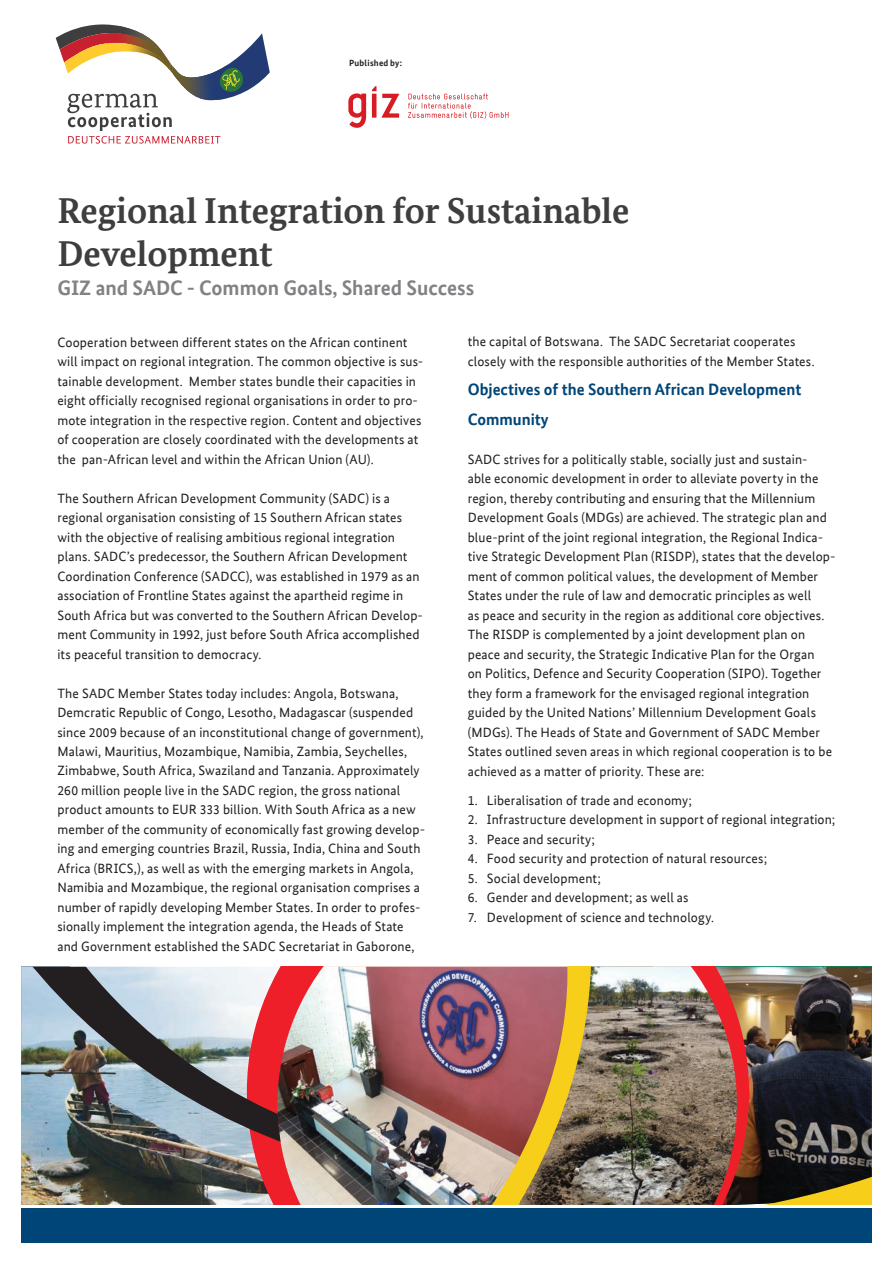
<style>
.page{position:relative;width:893px;height:1263px;background:#fff}
.page>*{position:absolute;margin:0;border:0;box-sizing:border-box;transform-origin:0 0}
.t1{font:700 36px/43.5px "Bundes Serif Office";color:#3e3e3f}
.t2{font:700 21px "Bundes Sans Office";color:#808285}
.t3{font:700 16.5px/29.2px "Bundes Sans Office";color:#004578}
.t4{font:13.5px/19.5px "Bundes Sans Office";letter-spacing:.01em;color:#231f20}
.t5{font:700 9px "Bundes Sans Office";letter-spacing:.025em;color:#231f20}
</style>
<div class="page">
<svg style="left:56px;top:24px;width:214px;height:120px"></svg>
<svg style="left:348px;top:93px;width:18px;height:35px"></svg>
<svg style="left:372px;top:86px;width:27px;height:32px"></svg>
<svg style="left:408px;top:94px;width:100px;height:25px"></svg>
<div style="left:21px;top:1208px;width:851px;height:34px;background:#004578"></div>
<img style="left:750px;top:967px;width:122px;height:54px">
<img style="left:592px;top:967px;width:158px;height:54px">
<img style="left:592px;top:1021px;width:280px;height:184px">
<img style="left:21px;top:967px;width:571px;height:238px">
<svg style="left:493px;top:967px;width:97px;height:238px;background:#ab7a51"></svg>
<p class="t5" style="left:349px;top:58px;width:55px">Published by:</p>
<h1 class="t1" style="left:57px;top:188px;width:574px">Regional Integration for Sustainable<br>Development</h1>
<h2 class="t2" style="left:57px;top:275px;width:418px">GIZ and SADC - Common Goals, Shared Success</h2>
<p class="t4" style="left:57px;top:332px;width:367px">Cooperation between different states on the African continent will impact on regional integration. The common objective is sus&shy;tainable development. Member states bundle their capacities in eight officially recognised regional organisations in order to pro&shy;mote integration in the respective region. Content and objectives of cooperation are closely coordinated with the developments at the pan-African level and within the African Union (AU).</p>
<p class="t4" style="left:57px;top:488px;width:367px">The Southern African Development Community (SADC) is a regional organisation consisting of 15 Southern African states with the objective of realising ambitious regional integration plans. SADC’s predecessor, the Southern African Development Coordination Conference (SADCC), was established in 1979 as an association of Frontline States against the apartheid regime in South Africa but was converted to the Southern African Develop&shy;ment Community in 1992, just before South Africa accomplished its peaceful transition to democracy.</p>
<p class="t4" style="left:57px;top:683px;width:369px">The SADC Member States today includes: Angola, Botswana, Demcratic Republic of Congo, Lesotho, Madagascar (suspended since 2009 because of an inconstitutional change of government), Malawi, Mauritius, Mozambique, Namibia, Zambia, Seychelles, Zimbabwe, South Africa, Swaziland and Tanzania. Approximately 260 million people live in the SADC region, the gross national product amounts to EUR 333 billion. With South Africa as a new member of the community of economically fast growing develop&shy;ing and emerging countries Brazil, Russia, India, China and South Africa (BRICS,), as well as with the emerging markets in Angola, Namibia and Mozambique, the regional organisation comprises a number of rapidly developing Member States. In order to profes&shy;sionally implement the integration agenda, the Heads of State and Government established the SADC Secretariat in Gaborone,</p>
<p class="t4" style="left:468px;top:332px;width:348px">the capital of Botswana. The SADC Secretariat cooperates closely with the responsible authorities of the Member States.</p>
<p class="t3" style="left:468px;top:375px;width:335px">Objectives of the Southern African Development<br>Community</p>
<p class="t4" style="left:468px;top:449px;width:369px">SADC strives for a politically stable, socially just and sustain-<br>able economic development in order to alleviate poverty in the region, thereby contributing and ensuring that the Millennium Development Goals (MDGs) are achieved. The strategic plan and blue-print of the joint regional integration, the Regional Indica&shy;tive Strategic Development Plan (RISDP), states that the develop&shy;ment of common political values, the development of Member States under the rule of law and democratic principles as well<br>as peace and security in the region as additional core objectives.<br>The RISDP is complemented by a joint development plan on peace and security, the Strategic Indicative Plan for the Organ<br>on Politics, Defence and Security Cooperation (SIPO). Together they form a framework for the envisaged regional integration guided by the United Nations’ Millennium Development Goals (MDGs). The Heads of State and Government of SADC Member States outlined seven areas in which regional cooperation is to be achieved as a matter of priority. These are:</p>
<p class="t4" style="left:468px;top:790px;width:226px">1. Liberalisation of trade and economy;</p>
<p class="t4" style="left:468px;top:810px;width:369px">2. Infrastructure development in support of regional integration;</p>
<p class="t4" style="left:468px;top:829px;width:129px">3. Peace and security;</p>
<p class="t4" style="left:468px;top:849px;width:301px">4. Food security and protection of natural resources;</p>
<p class="t4" style="left:468px;top:868px;width:135px">5. Social development;</p>
<p class="t4" style="left:468px;top:888px;width:222px">6. Gender and development; as well as</p>
<p class="t4" style="left:468px;top:907px;width:248px">7. Development of science and technology.</p>
</div>
